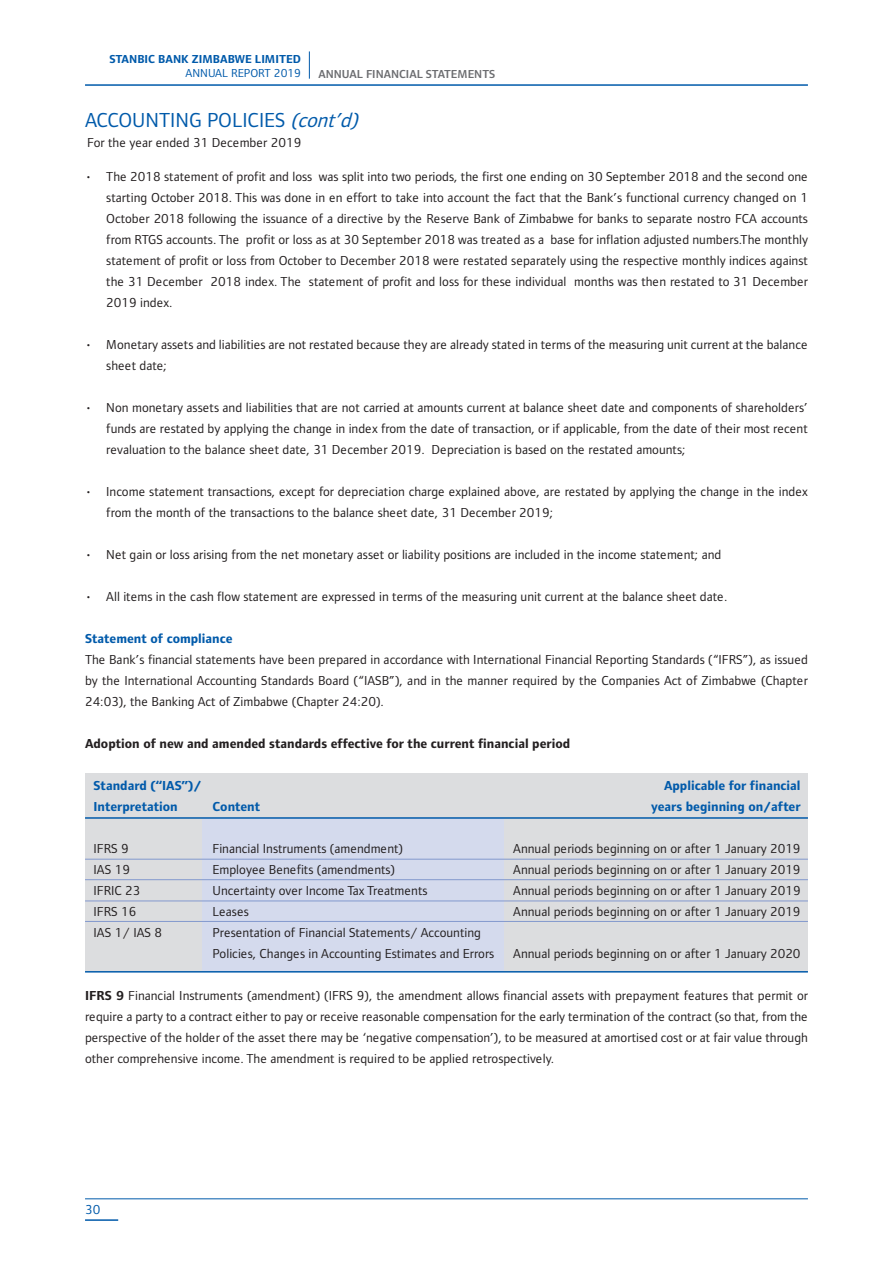
<style>
.page{position:relative;width:893px;height:1263px;background:#fff}
.page>*{position:absolute;margin:0;border:0;box-sizing:border-box;transform-origin:0 0}
.t1{font:21px "Standard Bank";color:#015aaa}
.t2{font:13.5px/21px "Standard Bank";color:#231f20;text-align:justify}
.t3{font:700 13.5px "Standard Bank";color:#015aaa}
.t4{font:700 13.5px "Standard Bank";color:#231f20}
.t5{font:13.5px "Standard Bank";color:#015aaa}
.t6{font:700 12px "Standard Bank";color:#015aaa}
.t7{font:600 12px "Standard Bank";color:#6c6d70}
.t8{font:12px "Standard Bank";color:#015aaa}
.s1{font-style:italic}
.s2{font-weight:700}
</style>
<div class="page">
<hr style="left:85px;top:84px;width:723px;height:2px;background:#015aaa">
<svg style="left:309px;top:51px;width:1px;height:28px"></svg>
<hr style="left:85px;top:1198px;width:723px;height:1px;background:#015aaa">
<hr style="left:85px;top:1219px;width:33px;height:2px;background:#015aaa">
<div style="left:85px;top:774px;width:723px;height:198px;background:#dcdddf"></div>
<div style="left:202px;top:818px;width:301px;height:154px;background:#d4daed"></div>
<hr style="left:85px;top:817px;width:723px;height:2px;background:#015aaa">
<hr style="left:85px;top:971px;width:723px;height:1px;background:#015aaa">
<hr style="left:85px;top:921px;width:723px;height:1px;background:#8399ce">
<hr style="left:85px;top:900px;width:723px;height:1px;background:#8399ce">
<hr style="left:85px;top:879px;width:723px;height:1px;background:#8399ce">
<hr style="left:85px;top:859px;width:723px;height:1px;background:#8399ce">
<p class="t6" style="left:109px;top:54px;width:193px">STANBIC BANK ZIMBABWE LIMITED</p>
<p class="t8" style="left:186px;top:69px;width:117px">ANNUAL REPORT 2019</p>
<p class="t7" style="left:318px;top:70px;width:178px">ANNUAL FINANCIAL STATEMENTS</p>
<h1 class="t1" style="left:85px;top:112px;width:279px">ACCOUNTING POLICIES <span class="s1">(cont’d)</span></h1>
<p class="t2" style="left:87px;top:134px;width:216px">For the year ended 31 December 2019</p>
<p class="t2" style="left:106px;top:167px;width:703px;text-indent:-21px">• The 2018 statement of profit and loss was split into two periods, the first one ending on 30 September 2018 and the second one starting October 2018. This was done in en effort to take into account the fact that the Bank’s functional currency changed on 1<br>October 2018 following the issuance of a directive by the Reserve Bank of Zimbabwe for banks to separate nostro FCA accounts from RTGS accounts. The profit or loss as at 30 September 2018 was treated as a base for inflation adjusted numbers.The monthly statement of profit or loss from October to December 2018 were restated separately using the respective monthly indices against the 31 December 2018 index. The statement of profit and loss for these individual months was then restated to 31 December 2019 index.</p>
<p class="t2" style="left:106px;top:335px;width:703px;text-indent:-21px">• Monetary assets and liabilities are not restated because they are already stated in terms of the measuring unit current at the balance sheet date;</p>
<p class="t2" style="left:106px;top:398px;width:703px;text-indent:-21px">• Non monetary assets and liabilities that are not carried at amounts current at balance sheet date and components of shareholders’ funds are restated by applying the change in index from the date of transaction, or if applicable, from the date of their most recent revaluation to the balance sheet date, 31 December 2019. Depreciation is based on the restated amounts;</p>
<p class="t2" style="left:106px;top:482px;width:703px;text-indent:-21px">• Income statement transactions, except for depreciation charge explained above, are restated by applying the change in the index from the month of the transactions to the balance sheet date, 31 December 2019;</p>
<p class="t2" style="left:85px;top:545px;width:638px">• Net gain or loss arising from the net monetary asset or liability positions are included in the income statement; and</p>
<p class="t2" style="left:85px;top:587px;width:644px">• All items in the cash flow statement are expressed in terms of the measuring unit current at the balance sheet date.</p>
<p class="t3" style="left:85px;top:633px;width:149px">Statement of compliance</p>
<p class="t2" style="left:85px;top:650px;width:724px">The Bank’s financial statements have been prepared in accordance with International Financial Reporting Standards (“IFRS”), as issued by the International Accounting Standards Board (“IASB”), and in the manner required by the Companies Act of Zimbabwe (Chapter 24:03), the Banking Act of Zimbabwe (Chapter 24:20).</p>
<p class="t4" style="left:85px;top:738px;width:487px">Adoption of new and amended standards effective for the current financial period</p>
<p class="t3" style="left:94px;top:780px;width:109px">Standard (“IAS”)/</p>
<p class="t3" style="left:664px;top:780px;width:138px">Applicable for financial</p>
<p class="t3" style="left:94px;top:801px;width:86px">Interpretation</p>
<p class="t3" style="left:213px;top:801px;width:49px">Content</p>
<p class="t3" style="left:651px;top:801px;width:151px">years beginning on/after</p>
<p class="t2" style="left:94px;top:839px;width:37px">IFRS 9</p>
<p class="t2" style="left:213px;top:839px;width:192px">Financial Instruments (amendment)</p>
<p class="t2" style="left:513px;top:839px;width:289px">Annual periods beginning on or after 1 January 2019</p>
<p class="t2" style="left:94px;top:860px;width:38px">IAS 19</p>
<p class="t2" style="left:213px;top:860px;width:184px">Employee Benefits (amendments)</p>
<p class="t2" style="left:513px;top:860px;width:289px">Annual periods beginning on or after 1 January 2019</p>
<p class="t2" style="left:94px;top:881px;width:49px">IFRIC 23</p>
<p class="t2" style="left:213px;top:881px;width:216px">Uncertainty over Income Tax Treatments</p>
<p class="t2" style="left:513px;top:881px;width:289px">Annual periods beginning on or after 1 January 2019</p>
<p class="t2" style="left:94px;top:902px;width:44px">IFRS 16</p>
<p class="t2" style="left:213px;top:902px;width:38px">Leases</p>
<p class="t2" style="left:513px;top:902px;width:289px">Annual periods beginning on or after 1 January 2019</p>
<p class="t2" style="left:94px;top:923px;width:70px">IAS 1/ IAS 8</p>
<p class="t2" style="left:213px;top:923px;width:283px">Presentation of Financial Statements/ Accounting<br>Policies, Changes in Accounting Estimates and Errors</p>
<p class="t2" style="left:513px;top:944px;width:289px">Annual periods beginning on or after 1 January 2020</p>
<p class="t2" style="left:85px;top:986px;width:724px"><span class="s2">IFRS 9</span> Financial Instruments (amendment) (IFRS 9), the amendment allows financial assets with prepayment features that permit or require a party to a contract either to pay or receive reasonable compensation for the early termination of the contract (so that, from the perspective of the holder of the asset there may be ‘negative compensation’), to be measured at amortised cost or at fair value through other comprehensive income. The amendment is required to be applied retrospectively.</p>
<p class="t5" style="left:85px;top:1205px;width:17px">30</p>
</div>
